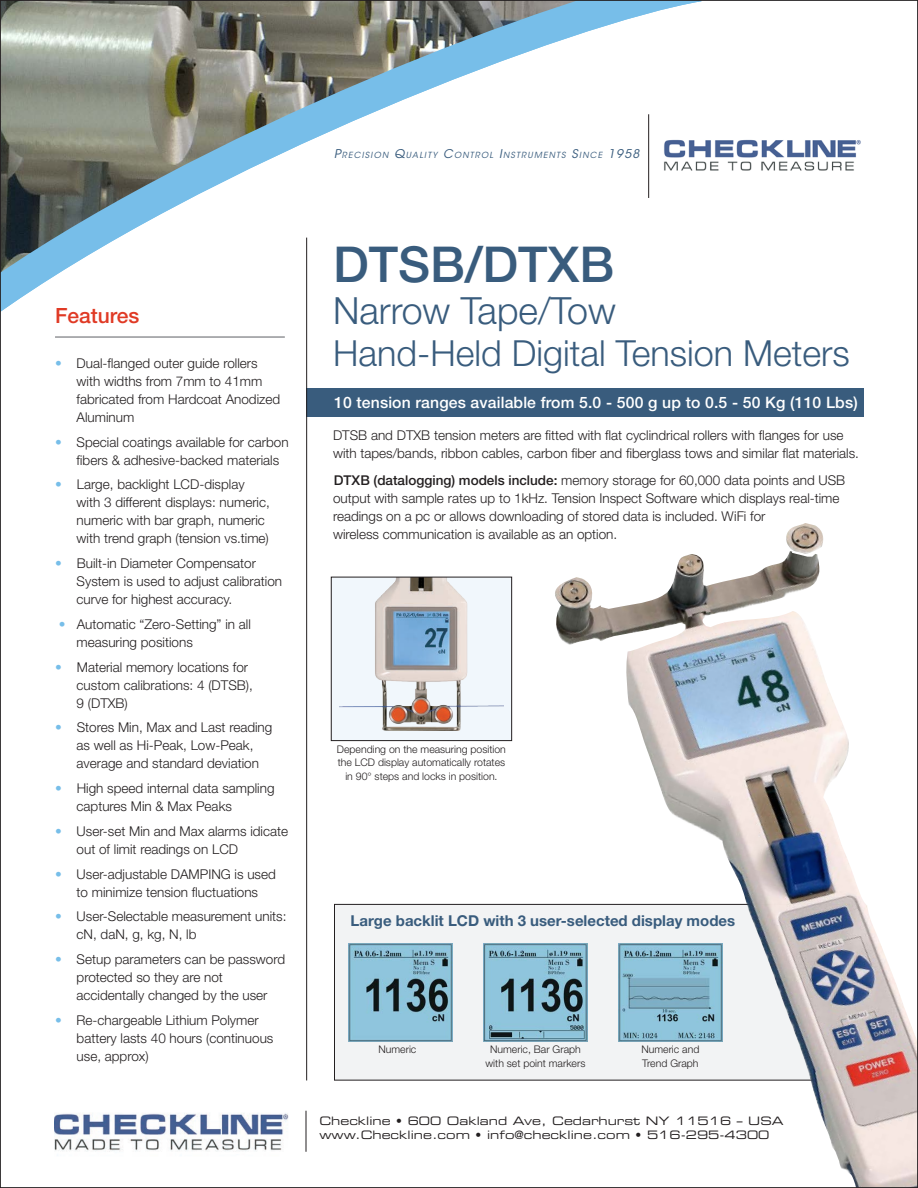
<style>
.page{position:relative;width:918px;height:1188px;background:#fff}
.page>*{position:absolute;margin:0;border:0;box-sizing:border-box;transform-origin:0 0}
.t1{font:500 49.5px "Helvetica Neue LT Std";color:#395c7d}
.t2{font:300 37.5px "Helvetica Neue LT Std";color:#395c7d}
.t3{font:300 36px "Helvetica Neue LT Std";color:#395c7d}
.t4{font:500 21px "Helvetica Neue LT Std";color:#e03a25}
.t5{font:500 15.75px "Helvetica Neue LT Std";letter-spacing:.01em;color:#fff}
.Text{font:700 15px "Helvetica Neue LT Std";color:#395c7d}
.Features{font:300 13.5px/18px "Helvetica Neue LT Std";color:#231f20}
.t6{font:11.7px/14px "Eurostile LT Std Ex 2";color:#231f20}
.Text-2{font:300 10.5px/13.5px "Helvetica Neue LT Std";color:#231f20;text-align:center}
.t7{font:italic 8.4px "ITC Avant Garde Std";letter-spacing:.145em;color:#395c7d}
.s1{font-size:12px}
.s2{font-weight:700;color:#77bee9}
.s3{font-weight:500}
</style>
<div class="page">
<div style="left:334px;top:904px;width:508px;height:176px;background:#f2f3f4"></div>
<div style="left:306px;top:389px;width:558px;height:28px;background:#395c7d"></div>
<hr style="left:306px;top:238px;width:1px;height:842px;background:#231f20">
<img style="left:484px;top:944px;width:61px;height:97px">
<img style="left:349px;top:944px;width:103px;height:97px">
<svg style="left:2px;top:2px;width:695px;height:345px"></svg>
<img style="left:660px;top:135px;width:201px;height:42px">
<img style="left:545px;top:523px;width:371px;height:663px">
<div style="left:331px;top:577px;width:181px;height:164px;background:#f1f7fc"></div>
<img style="left:340px;top:579px;width:163px;height:152px">
<div style="left:331px;top:577px;width:181px;height:164px;border:1px solid #231f20"></div>
<img style="left:54px;top:1113px;width:235px;height:39px">
<hr style="left:306px;top:1111px;width:1px;height:41px;background:#231f20">
<p class="t7" style="left:334px;top:150px;width:307px"><span class="s1">P</span>RECISION <span class="s1">Q</span>UALITY <span class="s1">C</span>ONTROL <span class="s1">I</span>NSTRUMENTS <span class="s1">S</span>INCE <span class="s1">1958</span></p>
<p class="t4" style="left:55px;top:303px;width:86px">Features</p>
<p class="Features" style="left:77px;top:354px;width:205px;text-indent:-22px"><span class="s2">•</span> Dual-flanged outer guide rollers with widths from 7mm to 41mm fabricated from Hardcoat Anodized<br>Aluminum</p>
<p class="Features" style="left:77px;top:432px;width:214px;text-indent:-22px"><span class="s2">•</span> Special coatings available for carbon fibers &amp; adhesive-backed materials</p>
<p class="Features" style="left:77px;top:475px;width:195px;text-indent:-22px"><span class="s2">•</span> Large, backlight LCD-display with 3 different displays: numeric, numeric with bar graph, numeric with trend graph (tension vs.time)</p>
<p class="Features" style="left:77px;top:554px;width:207px;text-indent:-22px"><span class="s2">•</span> Built-in Diameter Compensator<br>System is used to adjust calibration curve for highest accuracy.</p>
<p class="Features" style="left:77px;top:615px;width:176px;text-indent:-18px"><span class="s2">•</span> Automatic “Zero-Setting” in all measuring positions</p>
<p class="Features" style="left:77px;top:657px;width:178px;text-indent:-22px"><span class="s2">•</span> Material memory locations for custom calibrations: 4 (DTSB),<br>9 (DTXB)</p>
<p class="Features" style="left:77px;top:718px;width:197px;text-indent:-22px"><span class="s2">•</span> Stores Min, Max and Last reading as well as Hi-Peak, Low-Peak, average and standard deviation</p>
<p class="Features" style="left:77px;top:779px;width:199px;text-indent:-22px"><span class="s2">•</span> High speed internal data sampling captures Min &amp; Max Peaks</p>
<p class="Features" style="left:77px;top:822px;width:213px;text-indent:-22px"><span class="s2">•</span> User-set Min and Max alarms idicate out of limit readings on LCD</p>
<p class="Features" style="left:55px;top:864px;width:222px;text-align:center"><span class="s2">•</span> User-adjustable DAMPING is used to minimize tension fluctuations</p>
<p class="Features" style="left:77px;top:907px;width:211px;text-indent:-22px"><span class="s2">•</span> User-Selectable measurement units: cN, daN, g, kg, N, lb</p>
<p class="Features" style="left:77px;top:950px;width:210px;text-indent:-22px"><span class="s2">•</span> Setup parameters can be password protected so they are not accidentally changed by the user</p>
<p class="Features" style="left:77px;top:1011px;width:198px;text-indent:-22px"><span class="s2">•</span> Re-chargeable Lithium Polymer battery lasts 40 hours (continuous use, approx)</p>
<p class="t1" style="left:333px;top:235px;width:283px">DTSB/DTXB</p>
<p class="t2" style="left:333px;top:288px;width:284px">Narrow Tape/Tow</p>
<p class="t3" style="left:333px;top:331px;width:518px">Hand-Held Digital Tension Meters</p>
<p class="t5" style="left:334px;top:393px;width:525px">10 tension ranges available from 5.0 - 500 g up to 0.5 - 50 Kg (110 Lbs)</p>
<p class="Features" style="left:333px;top:426px;width:528px">DTSB and DTXB tension meters are fitted with flat cyclindrical rollers with flanges for use with tapes/bands, ribbon cables, carbon fiber and fiberglass tows and similar flat materials.</p>
<p class="Features" style="left:333px;top:471px;width:514px"><span class="s3">DTXB (datalogging) models include:</span> memory storage for 60,000 data points and USB output with sample rates up to 1kHz. Tension Inspect Software which displays real-time readings on a pc or allows downloading of stored data is included. WiFi for<br>wireless communication is available as an option.</p>
<p class="Text-2" style="left:337px;top:742px;width:170px">Depending on the measuring position the LCD display automatically rotates in 90° steps and locks in position.</p>
<p class="Text" style="left:351px;top:912px;width:386px">Large backlit LCD with 3 user-selected display modes</p>
<p class="Text-2" style="left:378px;top:1043px;width:39px">Numeric</p>
<p class="Text-2" style="left:486px;top:1043px;width:101px">Numeric, Bar Graph with set point markers</p>
<p class="Text-2" style="left:641px;top:1043px;width:59px;text-align:left">Numeric and<br>Trend Graph</p>
<p class="t6" style="left:320px;top:1114px;width:466px">Checkline • 600 Oakland Ave, Cedarhurst NY 11516 – USA www.Checkline.com • info@checkline.com • 516-295-4300</p>
</div>
